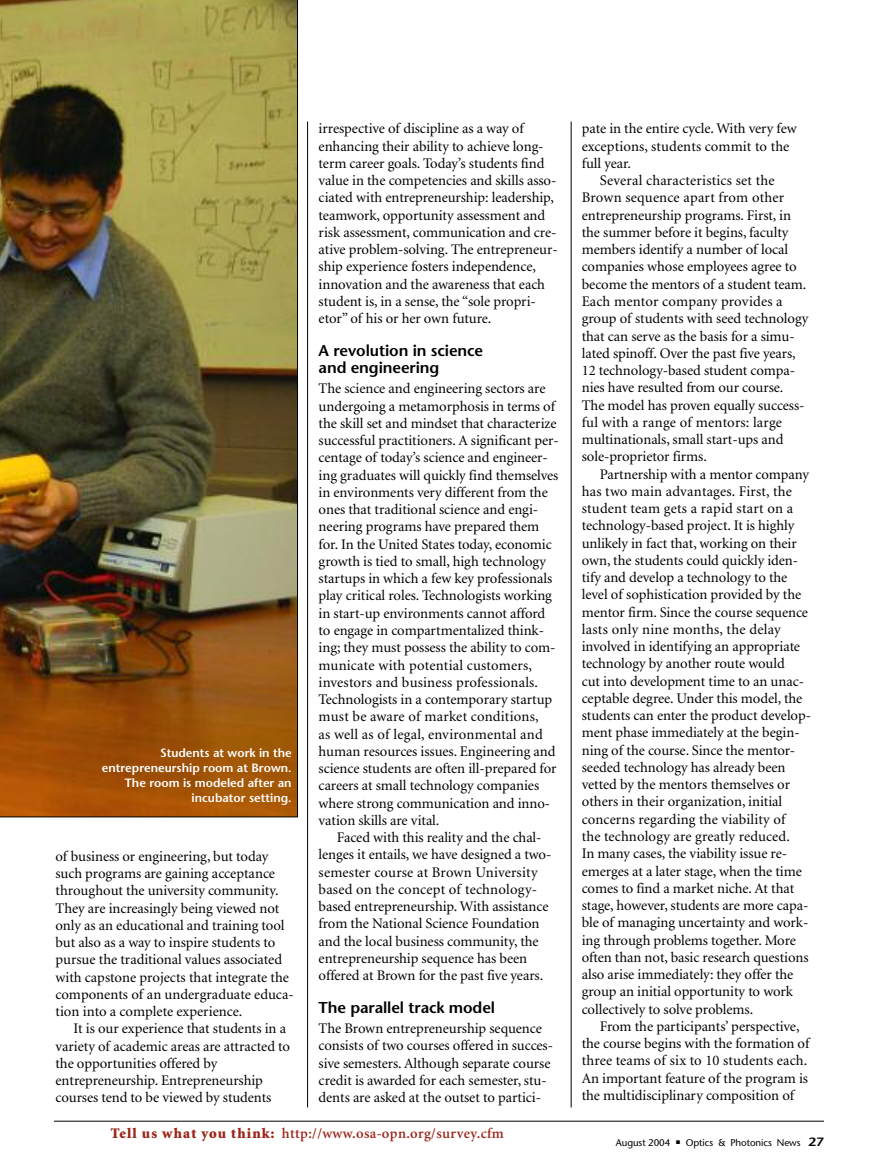
<style>
.page{position:relative;width:878px;height:1175px;background:#fff}
.page>*{position:absolute;margin:0;border:0;box-sizing:border-box;transform-origin:0 0}
.t1{font:600 15.75px/17.2px "Stone Sans";letter-spacing:-.005em;color:#000}
.t2{font:14.7px/17.2px "Minion";letter-spacing:-.005em;color:#000}
.t3{font:600 14.7px "Minion";letter-spacing:.025em;color:#9c2519}
.t4{font:600 12px/15px "Stone Sans";color:#fff;text-align:right}
.t5{font:9.75px "Stone Sans";letter-spacing:-.005em;color:#000}
.s1{font-weight:900}
.s2{font-weight:600;font-size:12px}
</style>
<div class="page">
<img style="left:0;top:0;width:298px;height:817px">
<hr style="left:54px;top:1120px;width:770px;height:1px;background:#000">
<hr style="left:307px;top:121px;width:1px;height:986px;background:#000">
<hr style="left:571px;top:122px;width:1px;height:985px;background:#000">
<p class="t2" style="left:318px;top:121px;width:240px">irrespective of discipline as a way of enhancing their ability to achieve long&shy;term career goals. Today’s students find value in the competencies and skills asso&shy;ciated with entrepreneurship: leadership, teamwork, opportunity assessment and risk assessment, communication and cre&shy;ative problem-solving. The entrepreneur&shy;ship experience fosters independence, innovation and the awareness that each student is, in a sense, the “sole propri&shy;etor” of his or her own future.</p>
<p class="t1" style="left:318px;top:343px;width:166px">A revolution in science and engineering</p>
<p class="t2" style="left:318px;top:381px;width:241px">The science and engineering sectors are undergoing a metamorphosis in terms of the skill set and mindset that characterize successful practitioners. A significant per&shy;centage of today’s science and engineer&shy;ing graduates will quickly find themselves in environments very different from the ones that traditional science and engi&shy;neering programs have prepared them for. In the United States today, economic growth is tied to small, high technology startups in which a few key professionals play critical roles. Technologists working in start-up environments cannot afford to engage in compartmentalized think&shy;ing; they must possess the ability to com&shy;municate with potential customers, investors and business professionals.<br>Technologists in a contemporary startup must be aware of market conditions,<br>as well as of legal, environmental and human resources issues. Engineering and science students are often ill-prepared for careers at small technology companies where strong communication and inno&shy;vation skills are vital.</p>
<p class="t2" style="left:318px;top:830px;width:234px;text-indent:18px">Faced with this reality and the chal&shy;lenges it entails, we have designed a two&shy;semester course at Brown University based on the concept of technology&shy;based entrepreneurship. With assistance from the National Science Foundation and the local business community, the entrepreneurship sequence has been offered at Brown for the past five years.</p>
<p class="t1" style="left:318px;top:1000px;width:178px">The parallel track model</p>
<p class="t2" style="left:318px;top:1020px;width:236px">The Brown entrepreneurship sequence consists of two courses offered in succes&shy;sive semesters. Although separate course credit is awarded for each semester, stu&shy;dents are asked at the outset to partici-</p>
<p class="t4" style="left:102px;top:747px;width:191px">Students at work in the entrepreneurship room at Brown.<br>The room is modeled after an incubator setting.</p>
<p class="t2" style="left:56px;top:848px;width:240px">of business or engineering, but today such programs are gaining acceptance throughout the university community.<br>They are increasingly being viewed not only as an educational and training tool but also as a way to inspire students to pursue the traditional values associated with capstone projects that integrate the components of an undergraduate educa&shy;tion into a complete experience.</p>
<p class="t2" style="left:56px;top:1021px;width:236px;text-indent:18px">It is our experience that students in a variety of academic areas are attracted to the opportunities offered by entrepreneurship. Entrepreneurship courses tend to be viewed by students</p>
<p class="t3" style="left:111px;top:1127px;width:394px"><span class="s1">Tell us what you think:</span> http://www.osa-opn.org/survey.cfm</p>
<p class="t2" style="left:581px;top:121px;width:216px">pate in the entire cycle. With very few exceptions, students commit to the full year.</p>
<p class="t2" style="left:581px;top:173px;width:228px;text-indent:18px">Several characteristics set the Brown sequence apart from other entrepreneurship programs. First, in the summer before it begins, faculty members identify a number of local companies whose employees agree to become the mentors of a student team.<br>Each mentor company provides a group of students with seed technology that can serve as the basis for a simu&shy;lated spinoff. Over the past five years, 12 technology-based student compa&shy;nies have resulted from our course.<br>The model has proven equally success&shy;ful with a range of mentors: large multinationals, small start-ups and sole-proprietor firms.</p>
<p class="t2" style="left:581px;top:466px;width:231px;text-indent:18px">Partnership with a mentor company has two main advantages. First, the student team gets a rapid start on a technology-based project. It is highly unlikely in fact that, working on their own, the students could quickly iden&shy;tify and develop a technology to the level of sophistication provided by the mentor firm. Since the course sequence lasts only nine months, the delay involved in identifying an appropriate technology by another route would<br>cut into development time to an unac&shy;ceptable degree. Under this model, the students can enter the product develop&shy;ment phase immediately at the begin&shy;ning of the course. Since the mentor&shy;seeded technology has already been vetted by the mentors themselves or others in their organization, initial concerns regarding the viability of<br>the technology are greatly reduced.<br>In many cases, the viability issue re&shy;emerges at a later stage, when the time comes to find a market niche. At that stage, however, students are more capa&shy;ble of managing uncertainty and work&shy;ing through problems together. More often than not, basic research questions also arise immediately: they offer the group an initial opportunity to work collectively to solve problems.</p>
<p class="t2" style="left:581px;top:1018px;width:229px;text-indent:18px">From the participants’ perspective, the course begins with the formation of three teams of six to 10 students each.<br>An important feature of the program is the multidisciplinary composition of</p>
<p class="t5" style="left:616px;top:1138px;width:209px">August 2004 ■ Optics &amp; Photonics News <span class="s2">27</span></p>
</div>
